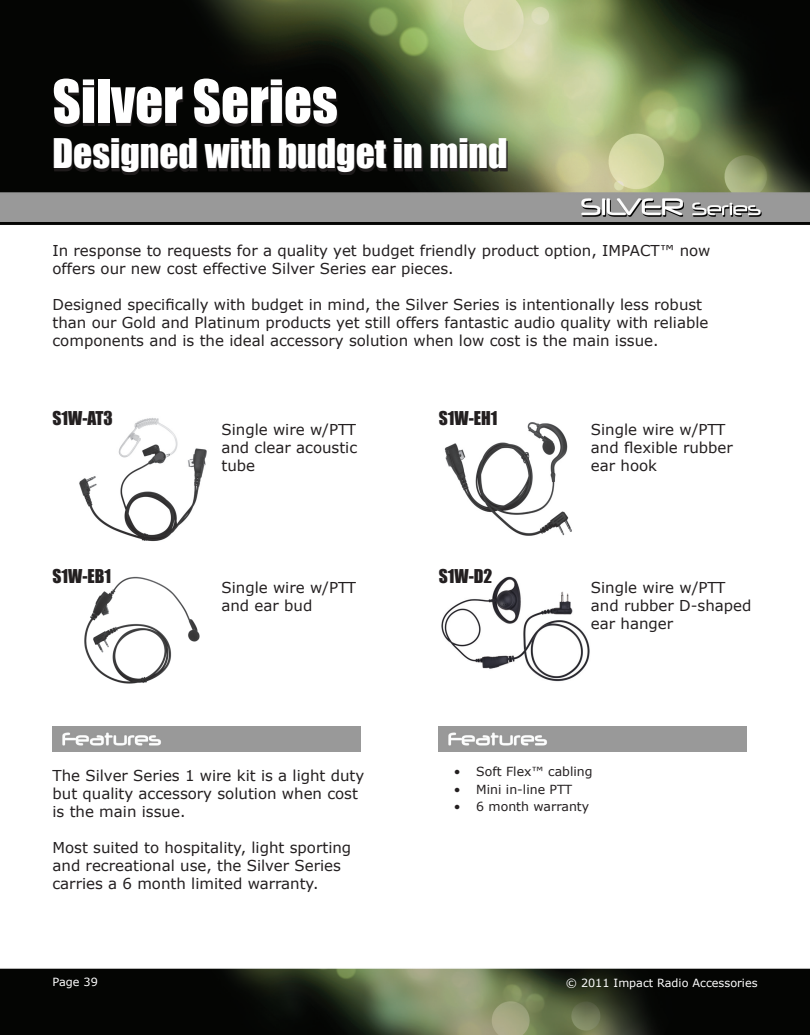
<style>
.page{position:relative;width:810px;height:1035px;background:#fff}
.page>*{position:absolute;margin:0;border:0;box-sizing:border-box;transform-origin:0 0}
.t1{font:55px "Impact";color:#fff}
.t2{font:37.5px "Impact";color:#fff}
.t3{font:17.5px "Impact";color:#231f20}
.t4{font:15px/18px "Verdana";color:#231f20}
.t5{font:12.5px "Verdana";color:#231f20}
.t6{font:11.25px "Verdana";color:#fff}
</style>
<div class="page">
<img style="left:0;top:0;width:810px;height:1035px">
<div style="left:54px;top:80px;width:454px;height:95px;background:#231f20;opacity:.85"></div>
<img style="left:78px;top:411px;width:131px;height:135px">
<img style="left:69px;top:571px;width:133px;height:119px">
<img style="left:440px;top:411px;width:139px;height:128px">
<img style="left:440px;top:566px;width:151px;height:121px">
<img style="left:53px;top:727px;width:307px;height:24px">
<img style="left:439px;top:727px;width:308px;height:24px">
<h1 class="t1" style="left:52px;top:59px;width:287px">Silver Series</h1>
<h2 class="t2" style="left:52px;top:124px;width:457px">Designed with budget in mind</h2>
<p class="t4" style="left:52px;top:242px;width:660px">In response to requests for a quality yet budget friendly product option, IMPACT™ now offers our new cost effective Silver Series ear pieces.</p>
<p class="t4" style="left:52px;top:296px;width:657px">Designed specifically with budget in mind, the Silver Series is intentionally less robust than our Gold and Platinum products yet still offers fantastic audio quality with reliable components and is the ideal accessory solution when low cost is the main issue.</p>
<p class="t3" style="left:52px;top:404px;width:62px">S1W-AT3</p>
<p class="t3" style="left:52px;top:562px;width:60px">S1W-EB1</p>
<p class="t4" style="left:221px;top:421px;width:137px;text-align:justify">Single wire w/PTT and clear acoustic tube</p>
<p class="t4" style="left:221px;top:579px;width:136px">Single wire w/PTT and ear bud</p>
<p class="t4" style="left:52px;top:767px;width:313px">The Silver Series 1 wire kit is a light duty but quality accessory solution when cost is the main issue.</p>
<p class="t4" style="left:52px;top:839px;width:300px">Most suited to hospitality, light sporting and recreational use, the Silver Series carries a 6 month limited warranty.</p>
<p class="t3" style="left:439px;top:404px;width:60px">S1W-EH1</p>
<p class="t3" style="left:439px;top:562px;width:55px">S1W-D2</p>
<p class="t4" style="left:591px;top:421px;width:144px">Single wire w/PTT and flexible rubber ear hook</p>
<p class="t4" style="left:591px;top:579px;width:162px">Single wire w/PTT and rubber D-shaped ear hanger</p>
<p class="t5" style="left:454px;top:764px;width:140px">• Soft Flex™ cabling</p>
<p class="t5" style="left:454px;top:781px;width:120px">• Mini in-line PTT</p>
<p class="t5" style="left:454px;top:799px;width:137px">• 6 month warranty</p>
<p class="t6" style="left:53px;top:975px;width:47px">Page 39</p>
<p class="t6" style="left:566px;top:975px;width:193px">© 2011 Impact Radio Accessories</p>
</div>
